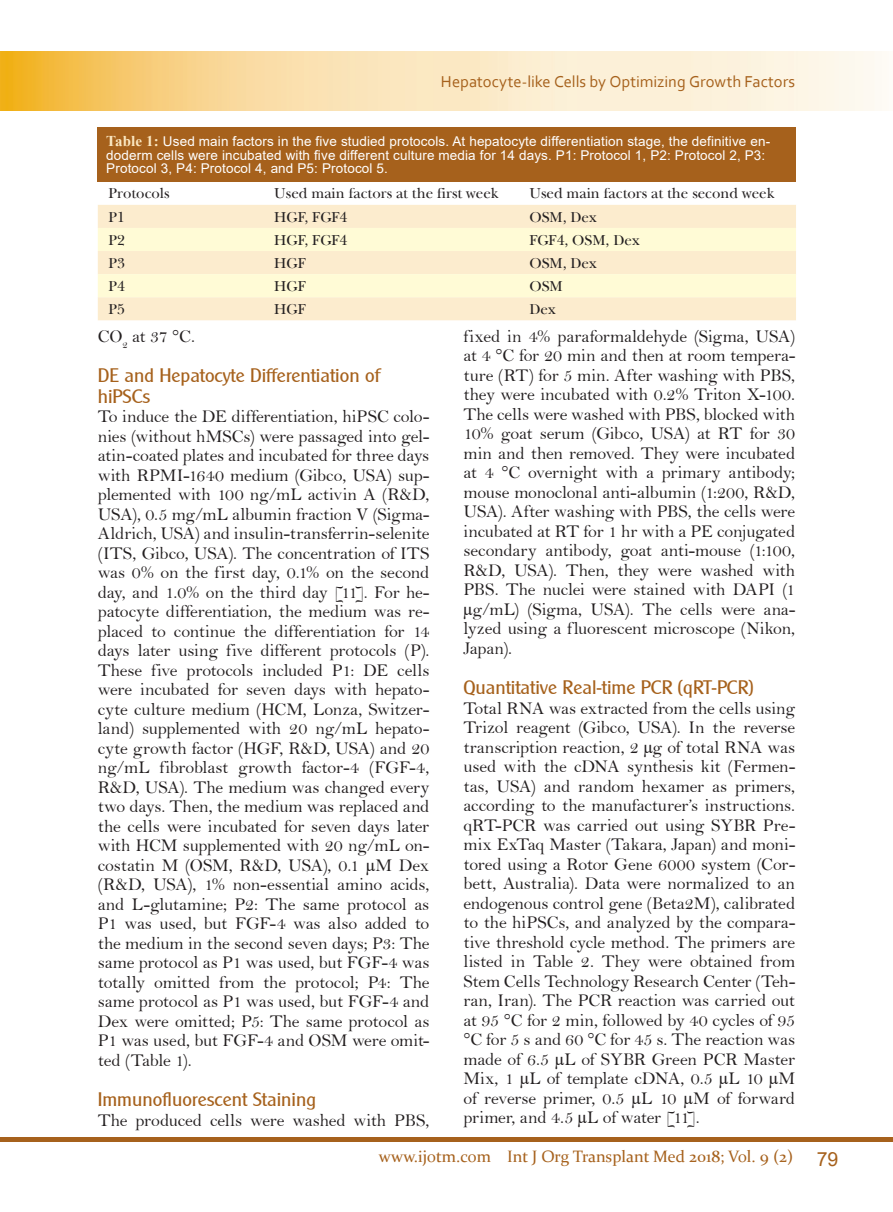
<style>
.page{position:relative;width:893px;height:1212px;background:#fff}
.page>*{position:absolute;margin:0;border:0;box-sizing:border-box;transform-origin:0 0}
.Sub_head{font:19.5px/20.2px "Clearly Gothic";color:#a6611c}
.t1{font:19.5px "Arial";color:#a6611c}
.Body{font:18px/19.5px "Bell";letter-spacing:-.01em;color:#231f20;text-align:justify}
.t2{font:16.5px "Constantia";color:#a6611c}
.Running_Title{font:16.5px "Corbel";letter-spacing:-.005em;color:#a6611c}
.Table_Text{font:15px "Baskerville S Si";color:#231f20}
.Table{font:13.5px/13.5px "Arial";letter-spacing:.01em;color:#fff}
.s1{font-family:"Times New Roman";font-weight:700;font-size:15px;color:#fbe8c2}
</style>
<div class="page">
<div style="left:0;top:1137px;width:893px;height:5px;background:#a6611c"></div>
<img style="left:0;top:52px;width:882px;height:59px">
<div style="left:98px;top:128px;width:698px;height:54px;background:#a6611c"></div>
<div style="left:98px;top:205px;width:698px;height:115px;background:#fcecce"></div>
<svg style="left:98px;top:228px;width:698px;height:69px;background:#fdf6d3"></svg>
<p class="Running_Title" style="left:441px;top:72px;width:356px">Hepatocyte-like Cells by Optimizing Growth Factors</p>
<p class="Table" style="left:106px;top:135px;width:665px"><span class="s1">Table 1:</span> Used main factors in the five studied protocols. At hepatocyte differentiation stage, the definitive en&shy;doderm cells were incubated with five different culture media for 14 days. P1: Protocol 1, P2: Protocol 2, P3:<br>Protocol 3, P4: Protocol 4, and P5: Protocol 5.</p>
<p class="Table_Text" style="left:108px;top:184px;width:63px">Protocols</p>
<p class="Table_Text" style="left:274px;top:184px;width:226px">Used main factors at the first week</p>
<p class="Table_Text" style="left:529px;top:184px;width:247px">Used main factors at the second week</p>
<p class="Table_Text" style="left:108px;top:207px;width:18px">P1</p>
<p class="Table_Text" style="left:274px;top:207px;width:75px">HGF, FGF4</p>
<p class="Table_Text" style="left:529px;top:207px;width:69px">OSM, Dex</p>
<p class="Table_Text" style="left:108px;top:230px;width:18px">P2</p>
<p class="Table_Text" style="left:274px;top:230px;width:75px">HGF, FGF4</p>
<p class="Table_Text" style="left:529px;top:230px;width:112px">FGF4, OSM, Dex</p>
<p class="Table_Text" style="left:108px;top:254px;width:18px">P3</p>
<p class="Table_Text" style="left:274px;top:254px;width:33px">HGF</p>
<p class="Table_Text" style="left:529px;top:254px;width:69px">OSM, Dex</p>
<p class="Table_Text" style="left:108px;top:277px;width:18px">P4</p>
<p class="Table_Text" style="left:274px;top:277px;width:33px">HGF</p>
<p class="Table_Text" style="left:529px;top:277px;width:35px">OSM</p>
<p class="Table_Text" style="left:108px;top:300px;width:18px">P5</p>
<p class="Table_Text" style="left:274px;top:300px;width:33px">HGF</p>
<p class="Table_Text" style="left:529px;top:300px;width:28px">Dex</p>
<p class="Body" style="left:98px;top:326px;width:99px">CO<sub>2</sub> at 37 °C.</p>
<p class="Sub_head" style="left:98px;top:365px;width:284px">DE and Hepatocyte Differentiation of hiPSCs</p>
<p class="Body" style="left:98px;top:406px;width:333px">To induce the DE differentiation, hiPSC colo&shy;nies (without hMSCs) were passaged into gel&shy;atin-coated plates and incubated for three days with RPMI-1640 medium (Gibco, USA) sup&shy;plemented with 100 ng/mL activin A (R&amp;D, USA), 0.5 mg/mL albumin fraction V (Sigma-Aldrich, USA) and insulin-transferrin-selenite (ITS, Gibco, USA). The concentration of ITS was 0% on the first day, 0.1% on the second day, and 1.0% on the third day [11]. For he&shy;patocyte differentiation, the medium was re&shy;placed to continue the differentiation for 14 days later using five different protocols (P).<br>These five protocols included P1: DE cells were incubated for seven days with hepato&shy;cyte culture medium (HCM, Lonza, Switzer&shy;land) supplemented with 20 ng/mL hepato&shy;cyte growth factor (HGF, R&amp;D, USA) and 20 ng/mL fibroblast growth factor-4 (FGF-4, R&amp;D, USA). The medium was changed every two days. Then, the medium was replaced and the cells were incubated for seven days later with HCM supplemented with 20 ng/mL on&shy;costatin M (OSM, R&amp;D, USA), 0.1 μM Dex (R&amp;D, USA), 1% non-essential amino acids, and L-glutamine; P2: The same protocol as P1 was used, but FGF-4 was also added to the medium in the second seven days; P3: The same protocol as P1 was used, but FGF-4 was totally omitted from the protocol; P4: The same protocol as P1 was used, but FGF-4 and Dex were omitted; P5: The same protocol as P1 was used, but FGF-4 and OSM were omit&shy;ted (Table 1).</p>
<p class="Sub_head" style="left:98px;top:1089px;width:220px">Immunofluorescent Staining</p>
<p class="Body" style="left:98px;top:1110px;width:333px">The produced cells were washed with PBS,</p>
<p class="Body" style="left:463px;top:326px;width:333px">fixed in 4% paraformaldehyde (Sigma, USA) at 4 °C for 20 min and then at room tempera&shy;ture (RT) for 5 min. After washing with PBS, they were incubated with 0.2% Triton X-100.<br>The cells were washed with PBS, blocked with 10% goat serum (Gibco, USA) at RT for 30 min and then removed. They were incubated at 4 °C overnight with a primary antibody; mouse monoclonal anti-albumin (1:200, R&amp;D, USA). After washing with PBS, the cells were incubated at RT for 1 hr with a PE conjugated secondary antibody, goat anti-mouse (1:100, R&amp;D, USA). Then, they were washed with PBS. The nuclei were stained with DAPI (1 μg/mL) (Sigma, USA). The cells were ana&shy;lyzed using a fluorescent microscope (Nikon, Japan).</p>
<p class="Sub_head" style="left:463px;top:677px;width:292px">Quantitative Real-time PCR (qRT-PCR)</p>
<p class="Body" style="left:463px;top:698px;width:333px">Total RNA was extracted from the cells using Trizol reagent (Gibco, USA). In the reverse transcription reaction, 2 μg of total RNA was used with the cDNA synthesis kit (Fermen&shy;tas, USA) and random hexamer as primers, according to the manufacturer’s instructions. qRT-PCR was carried out using SYBR Pre&shy;mix ExTaq Master (Takara, Japan) and moni&shy;tored using a Rotor Gene 6000 system (Cor&shy;bett, Australia). Data were normalized to an endogenous control gene (Beta2M), calibrated to the hiPSCs, and analyzed by the compara&shy;tive threshold cycle method. The primers are listed in Table 2. They were obtained from Stem Cells Technology Research Center (Teh&shy;ran, Iran). The PCR reaction was carried out at 95 °C for 2 min, followed by 40 cycles of 95 °C for 5 s and 60 °C for 45 s. The reaction was made of 6.5 μL of SYBR Green PCR Master Mix, 1 μL of template cDNA, 0.5 μL 10 μM of reverse primer, 0.5 μL 10 μM of forward primer, and 4.5 μL of water [11].</p>
<p class="t2" style="left:379px;top:1145px;width:416px">www.ijotm.com Int J Org Transplant Med 2018; Vol. 9 (2)</p>
<p class="t1" style="left:817px;top:1146px;width:23px">79</p>
</div>
